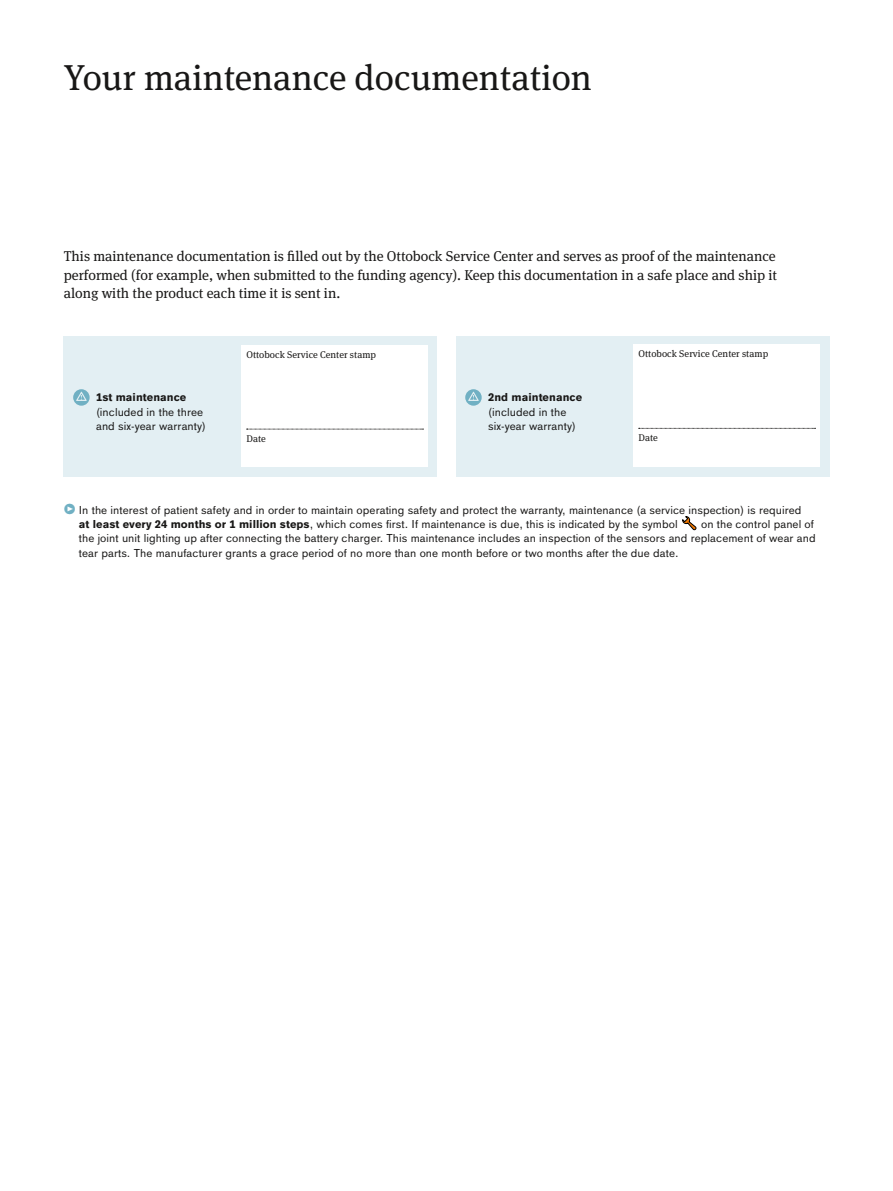
<style>
.page{position:relative;width:893px;height:1191px;background:#fff}
.page>*{position:absolute;margin:0;border:0;box-sizing:border-box;transform-origin:0 0}
.t1{font:36px "OBO Serif";color:#181716}
.t2{font:14.25px/18.8px "OBO Serif";color:#181716;text-align:justify}
.t3{font:11.25px/14.2px "OBO Sans";letter-spacing:.005em;color:#181716}
.t4{font:700 11.25px "OBO Sans";letter-spacing:.005em;color:#181716}
.t5{font:9.75px "OBO Serif";letter-spacing:.005em;color:#181716}
.s1{font-family:"OBO Serif";font-weight:700;font-size:14.25px;color:#70b0c3}
.s2{font-weight:700}
</style>
<div class="page">
<div style="left:64px;top:336px;width:373px;height:140px;background:#e3eff3"></div>
<svg style="left:73px;top:389px;width:17px;height:17px"></svg>
<div style="left:456px;top:336px;width:373px;height:140px;background:#e3eff3"></div>
<svg style="left:465px;top:389px;width:17px;height:17px"></svg>
<div style="left:241px;top:345px;width:187px;height:122px;background:#fff"></div>
<svg style="left:247px;top:429px;width:176px;height:1px"></svg>
<div style="left:633px;top:344px;width:187px;height:123px;background:#fff"></div>
<svg style="left:639px;top:428px;width:176px;height:1px"></svg>
<svg style="left:682px;top:516px;width:14px;height:14px"></svg>
<h1 class="t1" style="left:64px;top:57px;width:530px">Your maintenance documentation</h1>
<p class="t2" style="left:64px;top:246px;width:715px">This maintenance documentation is filled out by the Ottobock Service Center and serves as proof of the maintenance performed (for example, when submitted to the funding agency). Keep this documentation in a safe place and ship it along with the product each time it is sent in.</p>
<p class="t4" style="left:96px;top:391px;width:92px">1st maintenance</p>
<p class="t3" style="left:96px;top:405px;width:112px">(included in the three and six-year warranty)</p>
<p class="t5" style="left:246px;top:348px;width:131px">Ottobock Service Center stamp</p>
<p class="t5" style="left:246px;top:432px;width:21px">Date</p>
<p class="t4" style="left:488px;top:391px;width:96px">2nd maintenance</p>
<p class="t3" style="left:488px;top:405px;width:89px">(included in the six-year warranty)</p>
<p class="t5" style="left:638px;top:348px;width:131px">Ottobock Service Center stamp</p>
<p class="t5" style="left:638px;top:432px;width:21px">Date</p>
<p class="t3" style="left:79px;top:503px;width:724px;text-indent:-15px"><span class="s1">•</span> In the interest of patient safety and in order to maintain operating safety and protect the warranty, maintenance (a service inspection) is required <span class="s2">at least every 24 months or 1 million steps</span>, which comes first. If maintenance is due, this is indicated by the symbol</p>
<p class="t3" style="left:79px;top:517px;width:738px;text-indent:622px">on the control panel of the joint unit lighting up after connecting the battery charger. This maintenance includes an inspection of the sensors and replacement of wear and tear parts. The manufacturer grants a grace period of no more than one month before or two months after the due date.</p>
</div>
